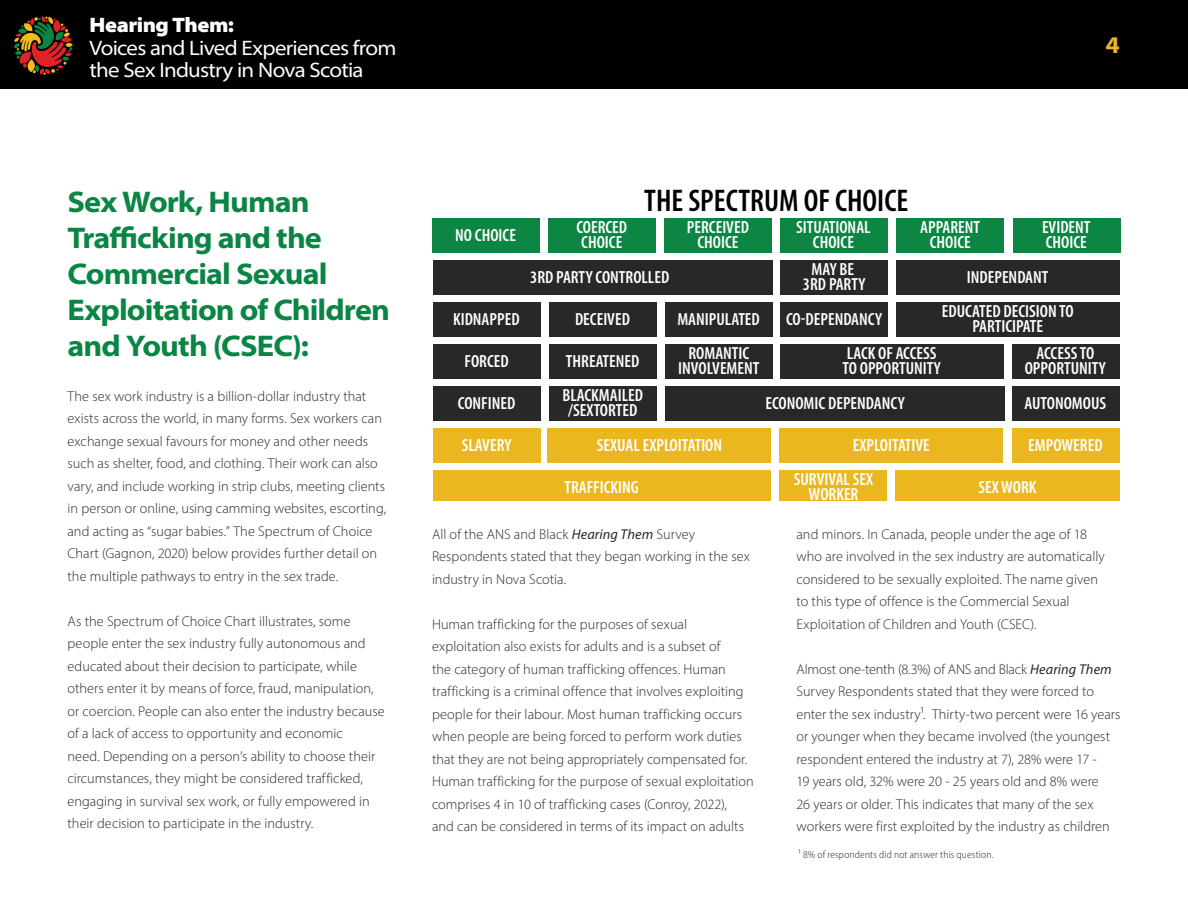
<style>
.page{position:relative;width:1188px;height:918px;background:#fff}
.page>*{position:absolute;margin:0;border:0;box-sizing:border-box;transform-origin:0 0}
.t1{font:600 condensed 31.5px "Myriad Pro";color:#000}
.t2{font:700 semi-expanded 30px/36px "Myriad Pro";letter-spacing:-.03em;color:#0a8544}
.t3{font:700 semi-expanded 24px "Myriad Pro";color:#eab61f}
.t4{font:semi-expanded 21px/22.5px "Myriad Pro";letter-spacing:-.035em;color:#fff}
.t5{font:900 semi-expanded 21px "Myriad Pro";letter-spacing:-.025em;color:#fff}
.t6{font:600 condensed 17.55px/15.1px "Myriad Pro";color:#fff;text-align:center}
.t7{font:300 14.25px/22.5px "Myriad Pro";letter-spacing:.005em;color:#292829}
.t8{font:300 semi-condensed 10.5px "Myriad Pro";letter-spacing:.015em;color:#292829}
.s1{font-weight:400;font-style:italic}
</style>
<div class="page">
<div style="left:0;top:0;width:1188px;height:89px;background:#000"></div>
<svg style="left:14px;top:16px;width:59px;height:59px"></svg>
<div style="left:433px;top:260px;width:339px;height:35px;background:#292829"></div>
<div style="left:781px;top:260px;width:107px;height:35px;background:#292829"></div>
<div style="left:896px;top:260px;width:224px;height:35px;background:#292829"></div>
<div style="left:432px;top:218px;width:108px;height:34px;background:#0d8543"></div>
<div style="left:548px;top:218px;width:108px;height:34px;background:#0d8543"></div>
<div style="left:664px;top:218px;width:108px;height:34px;background:#0d8543"></div>
<div style="left:780px;top:218px;width:108px;height:34px;background:#0d8543"></div>
<div style="left:897px;top:218px;width:107px;height:34px;background:#0d8543"></div>
<div style="left:1013px;top:218px;width:107px;height:34px;background:#0d8543"></div>
<div style="left:896px;top:302px;width:224px;height:35px;background:#292829"></div>
<div style="left:433px;top:302px;width:108px;height:35px;background:#292829"></div>
<div style="left:549px;top:302px;width:108px;height:35px;background:#292829"></div>
<div style="left:665px;top:302px;width:108px;height:35px;background:#292829"></div>
<div style="left:781px;top:302px;width:107px;height:35px;background:#292829"></div>
<div style="left:780px;top:344px;width:224px;height:35px;background:#292829"></div>
<div style="left:433px;top:344px;width:108px;height:35px;background:#292829"></div>
<div style="left:549px;top:344px;width:108px;height:35px;background:#292829"></div>
<div style="left:665px;top:344px;width:108px;height:35px;background:#292829"></div>
<div style="left:1012px;top:344px;width:108px;height:35px;background:#292829"></div>
<div style="left:665px;top:386px;width:339px;height:35px;background:#292829"></div>
<div style="left:433px;top:386px;width:108px;height:35px;background:#292829"></div>
<div style="left:549px;top:386px;width:108px;height:35px;background:#292829"></div>
<div style="left:1012px;top:386px;width:108px;height:35px;background:#292829"></div>
<div style="left:433px;top:470px;width:338px;height:31px;background:#ebb71f"></div>
<div style="left:780px;top:470px;width:107px;height:31px;background:#ebb71f"></div>
<div style="left:895px;top:470px;width:225px;height:31px;background:#ebb71f"></div>
<div style="left:433px;top:428px;width:108px;height:35px;background:#ebb71f"></div>
<div style="left:548px;top:428px;width:223px;height:35px;background:#ebb71f"></div>
<div style="left:780px;top:428px;width:223px;height:35px;background:#ebb71f"></div>
<div style="left:1012px;top:428px;width:108px;height:35px;background:#ebb71f"></div>
<h3 class="t5" style="left:90px;top:11px;width:146px">Hearing Them:</h3>
<h3 class="t4" style="left:90px;top:36px;width:308px">Voices and Lived Experiences from the Sex Industry in Nova Scotia</h3>
<h3 class="t3" style="left:1105px;top:29px;width:16px">4</h3>
<h2 class="t2" style="left:68px;top:182px;width:324px">Sex Work, Human<br>Trafficking and the<br>Commercial Sexual<br>Exploitation of Children and Youth (CSEC):</h2>
<p class="t7" style="left:68px;top:384px;width:320px">The sex work industry is a billion-dollar industry that exists across the world, in many forms. Sex workers can exchange sexual favours for money and other needs such as shelter, food, and clothing. Their work can also vary, and include working in strip clubs, meeting clients in person or online, using camming websites, escorting, and acting as “sugar babies.” The Spectrum of Choice Chart (Gagnon, 2020) below provides further detail on the multiple pathways to entry in the sex trade.</p>
<p class="t7" style="left:68px;top:609px;width:319px">As the Spectrum of Choice Chart illustrates, some people enter the sex industry fully autonomous and educated about their decision to participate, while others enter it by means of force, fraud, manipulation, or coercion. People can also enter the industry because of a lack of access to opportunity and economic<br>need. Depending on a person’s ability to choose their circumstances, they might be considered trafficked, engaging in survival sex work, or fully empowered in their decision to participate in the industry.</p>
<h1 class="t1" style="left:644px;top:181px;width:266px">THE SPECTRUM OF CHOICE</h1>
<p class="t6" style="left:455px;top:227px;width:62px">NO CHOICE</p>
<p class="t6" style="left:576px;top:220px;width:52px;text-align:left">COERCED<br>CHOICE</p>
<p class="t6" style="left:687px;top:220px;width:64px">PERCEIVED<br>CHOICE</p>
<p class="t6" style="left:796px;top:220px;width:76px">SITUATIONAL<br>CHOICE</p>
<p class="t6" style="left:920px;top:220px;width:61px">APPARENT<br>CHOICE</p>
<p class="t6" style="left:1042px;top:220px;width:50px;text-align:left">EVIDENT<br>CHOICE</p>
<p class="t6" style="left:530px;top:269px;width:141px">3RD PARTY CONTROLLED</p>
<p class="t6" style="left:803px;top:261px;width:64px">MAY BE<br>3RD PARTY</p>
<p class="t6" style="left:967px;top:269px;width:83px">INDEPENDANT</p>
<p class="t6" style="left:942px;top:303px;width:133px">EDUCATED DECISION TO<br>PARTICIPATE</p>
<p class="t6" style="left:453px;top:311px;width:68px">KIDNAPPED</p>
<p class="t6" style="left:575px;top:311px;width:56px">DECEIVED</p>
<p class="t6" style="left:677px;top:311px;width:84px">MANIPULATED</p>
<p class="t6" style="left:847px;top:301px;width:91px;line-height:34.5px;text-align:left;text-indent:-61px">CO-DEPENDANCY<br>LACK OF ACCESS</p>
<p class="t6" style="left:843px;top:361px;width:100px">TO OPPORTUNITY</p>
<p class="t6" style="left:464px;top:353px;width:46px">FORCED</p>
<p class="t6" style="left:566px;top:353px;width:75px">THREATENED</p>
<p class="t6" style="left:678px;top:345px;width:83px">ROMANTIC<br>INVOLVEMENT</p>
<p class="t6" style="left:1025px;top:345px;width:83px">ACCESS TO<br>OPPORTUNITY</p>
<p class="t6" style="left:458px;top:395px;width:59px">CONFINED</p>
<p class="t6" style="left:765px;top:395px;width:141px">ECONOMIC DEPENDANCY</p>
<p class="t6" style="left:562px;top:387px;width:82px">BLACKMAILED /SEXTORTED</p>
<p class="t6" style="left:1025px;top:395px;width:83px">AUTONOMOUS</p>
<p class="t6" style="left:462px;top:437px;width:51px">SLAVERY</p>
<p class="t6" style="left:597px;top:437px;width:127px">SEXUAL EXPLOITATION</p>
<p class="t6" style="left:853px;top:437px;width:79px">EXPLOITATIVE</p>
<p class="t6" style="left:1028px;top:437px;width:76px">EMPOWERED</p>
<p class="t6" style="left:564px;top:479px;width:76px">TRAFFICKING</p>
<p class="t6" style="left:794px;top:471px;width:81px">SURVIVAL SEX<br>WORKER</p>
<p class="t6" style="left:978px;top:479px;width:60px">SEX WORK</p>
<p class="t7" style="left:432px;top:523px;width:320px">All of the ANS and Black <span class="s1">Hearing Them</span> Survey<br>Respondents stated that they began working in the sex industry in Nova Scotia.</p>
<p class="t7" style="left:432px;top:613px;width:323px">Human trafficking for the purposes of sexual exploitation also exists for adults and is a subset of<br>the category of human trafficking offences. Human trafficking is a criminal offence that involves exploiting people for their labour. Most human trafficking occurs when people are being forced to perform work duties that they are not being appropriately compensated for.<br>Human trafficking for the purpose of sexual exploitation comprises 4 in 10 of trafficking cases (Conroy, 2022),<br>and can be considered in terms of its impact on adults</p>
<p class="t7" style="left:797px;top:523px;width:310px">and minors. In Canada, people under the age of 18 who are involved in the sex industry are automatically considered to be sexually exploited. The name given to this type of offence is the Commercial Sexual Exploitation of Children and Youth (CSEC).</p>
<p class="t7" style="left:797px;top:658px;width:325px">Almost one-tenth (8.3%) of ANS and Black <span class="s1">Hearing Them </span>Survey Respondents stated that they were forced to enter the sex industry1. Thirty-two percent were 16 years or younger when they became involved (the youngest respondent entered the industry at 7), 28% were 17 -<br>19 years old, 32% were 20 - 25 years old and 8% were<br>26 years or older. This indicates that many of the sex workers were first exploited by the industry as children</p>
<p class="t8" style="left:799px;top:849px;width:196px">1 8% of respondents did not answer this question.</p>
</div>
